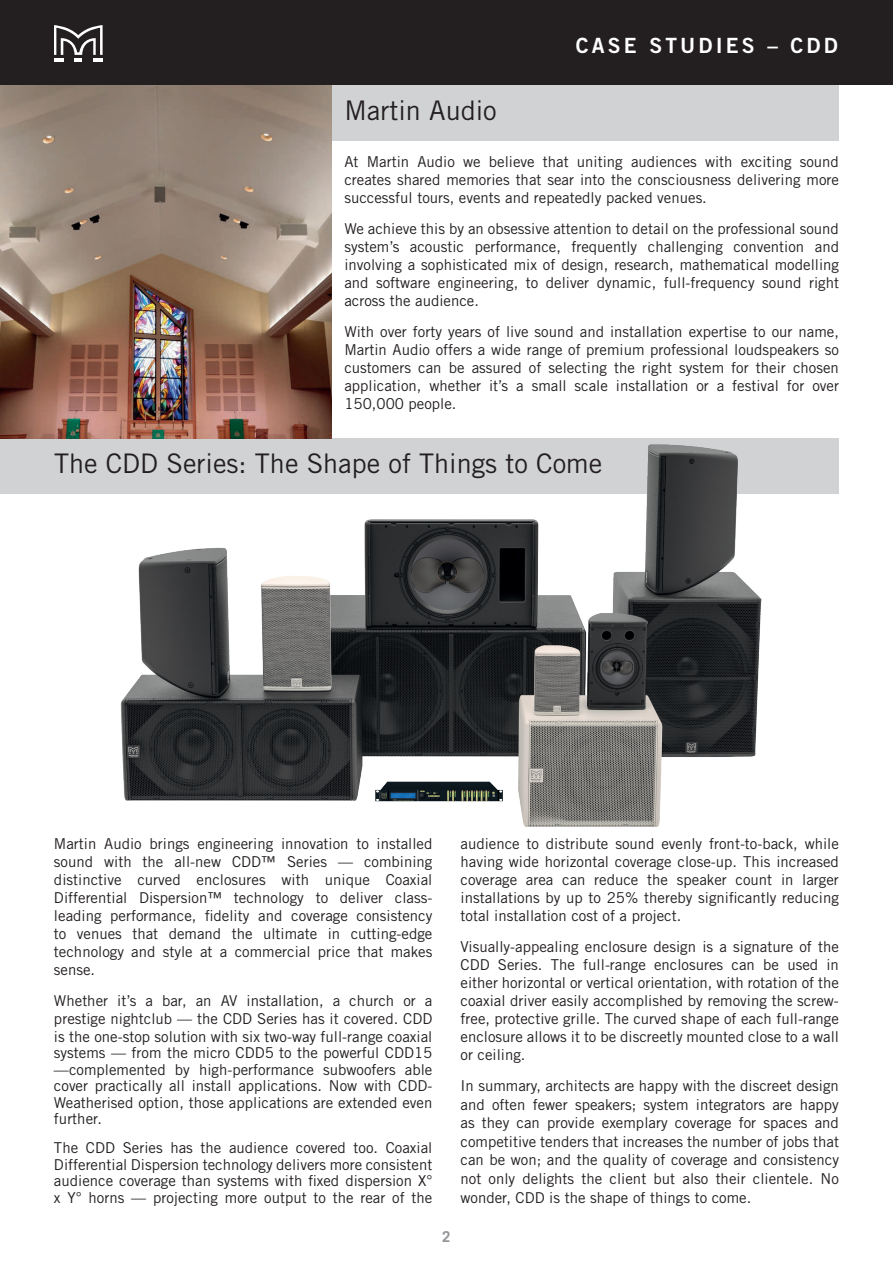
<style>
.page{position:relative;width:893px;height:1263px;background:#fff}
.page>*{position:absolute;margin:0;border:0;box-sizing:border-box;transform-origin:0 0}
.t1{font:27px "Trade Gothic";color:#231f20}
.t2{font:21px "Trade Gothic Bold Two";letter-spacing:.15em;color:#fff}
.t3{font:15px/18px "Trade Gothic";color:#231f20;text-align:justify}
.t4{font:700 15px "Trade Gothic";color:#939598}
</style>
<div class="page">
<div style="left:0;top:0;width:893px;height:85px;background:#231f20"></div>
<svg style="left:54px;top:25px;width:49px;height:36px"></svg>
<div style="left:332px;top:85px;width:507px;height:55px;background:#d1d2d4"></div>
<div style="left:0;top:438px;width:839px;height:55px;background:#d1d2d4"></div>
<img style="left:97px;top:438px;width:680px;height:389px">
<img style="left:0;top:85px;width:332px;height:353px">
<h1 class="t1" style="left:344px;top:94px;width:154px">Martin Audio</h1>
<h2 class="t2" style="left:576px;top:33px;width:263px">CASE STUDIES – CDD</h2>
<p class="t3" style="left:344px;top:153px;width:496px">At Martin Audio we believe that uniting audiences with exciting sound creates shared memories that sear into the consciousness delivering more successful tours, events and repeatedly packed venues.</p>
<p class="t3" style="left:344px;top:220px;width:496px">We achieve this by an obsessive attention to detail on the professional sound system’s acoustic performance, frequently challenging convention and involving a sophisticated mix of design, research, mathematical modelling and software engineering, to deliver dynamic, full-frequency sound right across the audience.</p>
<p class="t3" style="left:344px;top:322px;width:496px">With over forty years of live sound and installation expertise to our name, Martin Audio offers a wide range of premium professional loudspeakers so customers can be assured of selecting the right system for their chosen application, whether it’s a small scale installation or a festival for over 150,000 people.</p>
<h1 class="t1" style="left:54px;top:447px;width:550px">The CDD Series: The Shape of Things to Come</h1>
<p class="t3" style="left:54px;top:834px;width:380px">Martin Audio brings engineering innovation to installed sound with the all-new CDD™ Series — combining distinctive curved enclosures with unique Coaxial Differential Dispersion™ technology to deliver class&shy;leading performance, fidelity and coverage consistency to venues that demand the ultimate in cutting-edge technology and style at a commercial price that makes sense.</p>
<p class="t3" style="left:54px;top:991px;width:380px">Whether it’s a bar, an AV installation, a church or a prestige nightclub — the CDD Series has it covered. CDD is the one-stop solution with six two-way full-range coaxial</p>
<p class="t3" style="left:54px;top:1044px;width:380px;line-height:16.5px">systems — from the micro CDD5 to the powerful CDD15 —complemented by high-performance subwoofers able cover practically all install applications. Now with CDD-Weatherised option, those applications are extended even further.</p>
<p class="t3" style="left:54px;top:1139px;width:380px;line-height:16.5px">The CDD Series has the audience covered too. Coaxial Differential Dispersion technology delivers more consistent audience coverage than systems with fixed dispersion X° x Y° horns — projecting more output to the rear of the</p>
<p class="t4" style="left:442px;top:1227px;width:10px">2</p>
<p class="t3" style="left:460px;top:834px;width:380px">audience to distribute sound evenly front-to-back, while having wide horizontal coverage close-up. This increased coverage area can reduce the speaker count in larger installations by up to 25% thereby significantly reducing total installation cost of a project.</p>
<p class="t3" style="left:460px;top:937px;width:380px">Visually-appealing enclosure design is a signature of the CDD Series. The full-range enclosures can be used in either horizontal or vertical orientation, with rotation of the coaxial driver easily accomplished by removing the screw&shy;free, protective grille. The curved shape of each full-range enclosure allows it to be discreetly mounted close to a wall or ceiling.</p>
<p class="t3" style="left:460px;top:1076px;width:380px;line-height:18.6px">In summary, architects are happy with the discreet design and often fewer speakers; system integrators are happy as they can provide exemplary coverage for spaces and competitive tenders that increases the number of jobs that can be won; and the quality of coverage and consistency not only delights the client but also their clientele. No wonder, CDD is the shape of things to come.</p>
</div>
